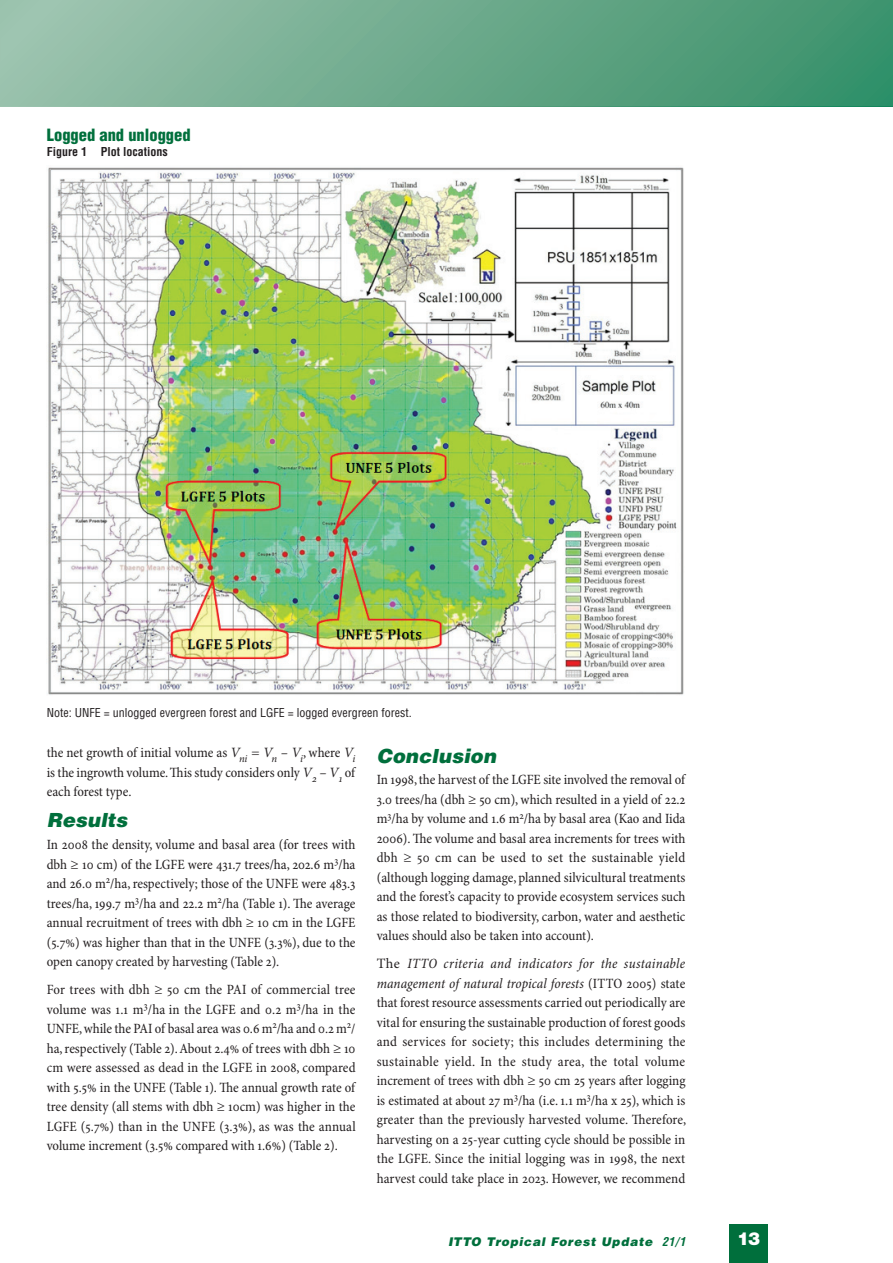
<style>
.page{position:relative;width:893px;height:1263px;background:#fff}
.page>*{position:absolute;margin:0;border:0;box-sizing:border-box;transform-origin:0 0}
.t1{font:italic 900 19.5px "Helvetica";letter-spacing:.005em;color:#006f3c}
.t2{font:900 18px "Helvetica Neue";color:#fff}
.t3{font:900 condensed 16.5px "Helvetica";color:#006f3c}
.t4{font:condensed 14.25px/19.5px "Minion Pro";letter-spacing:-.005em;color:#231f20;text-align:justify}
.t5{font:condensed 12px "Helvetica";color:#231f20}
.t6{font:italic 900 12px "Helvetica";letter-spacing:.065em;color:#006f3c}
.t7{font:700 condensed 12px "Helvetica";color:#231f20}
.s1{font-style:italic;font-stretch:normal}
.s2{font-stretch:normal}
.s3{font-style:italic}
.s4{font-weight:700;font-stretch:condensed}
</style>
<div class="page">
<div style="left:0;top:0;width:893px;height:106px;background:linear-gradient(to right,#9fc3af,#389069)"></div>
<div style="left:729px;top:1225px;width:39px;height:38px;background:#006f3c"></div>
<img style="left:48px;top:167px;width:636px;height:528px">
<p class="t3" style="left:47px;top:124px;width:145px">Logged and unlogged</p>
<p class="t7" style="left:47px;top:144px;width:123px">Figure 1 Plot locations</p>
<p class="t5" style="left:47px;top:705px;width:366px">Note: UNFE = unlogged evergreen forest and LGFE = logged evergreen forest.</p>
<p class="t4" style="left:47px;top:744px;width:310px">the net growth of initial volume as <span class="s1">V</span><sub>ni</sub> <span class="s1">= V</span><sub>n</sub> <span class="s1">– V</span><sub>i</sub>, where <span class="s1">V</span><sub>i </sub>is the ingrowth volume. This study considers only <span class="s1">V</span><sub>2</sub> <span class="s1">– V</span><sub>1</sub> of each forest type.</p>
<h1 class="t1" style="left:47px;top:808px;width:82px">Results</h1>
<p class="t4" style="left:47px;top:835px;width:310px">In 2008 the density, volume and basal area (for trees with dbh ≥ 10 cm) of the LGFE were 431.7 trees/ha, 202.6 m<sup>3</sup>/ha and 26.0 m<sup>2</sup>/ha, respectively; those of the UNFE were 483.3 trees/ha, 199.7 m<sup>3</sup>/ha and 22.2 m<sup>2</sup>/ha (Table 1). The average annual recruitment of trees with dbh ≥ 10 cm in the LGFE (5.7%) was higher than that in the UNFE (3.3%), due to the open canopy created by harvesting (Table 2).</p>
<p class="t4" style="left:47px;top:980px;width:310px">For trees with dbh ≥ 50 cm the PAI of commercial tree volume was 1.1 m<sup>3</sup>/ha in the LGFE and 0.2 m<sup>3</sup>/ha in the UNFE, while the PAI of basal area was 0.6 m<sup>2</sup>/ha and 0.2 m<sup>2</sup>/ ha, respectively (Table 2). About 2.4% of trees with dbh ≥ 10 cm were assessed as dead in the LGFE in 2008, compared with 5.5% in the UNFE (Table 1). The annual growth rate of tree density (all stems with dbh ≥ 10cm) was higher in the LGFE (5.7%) than in the UNFE (3.3%), as was the annual volume increment (3.5% compared with 1.6%) (Table 2).</p>
<h1 class="t1" style="left:377px;top:743px;width:121px">Conclusion</h1>
<p class="t4" style="left:377px;top:770px;width:310px">In 1998, the harvest of the LGFE site involved the removal of 3.0 trees/ha (dbh ≥ 50 cm), which resulted in a yield of 22.2 m<sup>3</sup>/ha by volume and 1.6 m<sup>2</sup>/ha by basal area (Kao and Iida 2006). The volume and basal area increments for trees with dbh ≥ 50 cm can be used to set the sustainable yield (although logging damage, planned silvicultural treatments and the forest’s capacity to provide ecosystem services such as those related to biodiversity, carbon, water and aesthetic values should also be taken into account).</p>
<p class="t4" style="left:377px;top:954px;width:311px"><span class="s2">The</span> <span class="s3">ITTO criteria and indicators for the sustainable management of natural tropical forests</span> (ITTO 2005) state that forest resource assessments carried out periodically are vital for ensuring the sustainable production of forest goods and services for society; this includes determining the sustainable yield. In the study area, the total volume increment of trees with dbh ≥ 50 cm 25 years after logging is estimated at about 27 m<sup>3</sup>/ha (i.e. 1.1 m<sup>3</sup>/ha x 25), which is greater than the previously harvested volume. Therefore, harvesting on a 25-year cutting cycle should be possible in the LGFE. Since the initial logging was in 1998, the next harvest could take place in 2023. However, we recommend</p>
<p class="t6" style="left:448px;top:1233px;width:239px">ITTO Tropical Forest Update <span class="s4">21/1</span></p>
<p class="t2" style="left:737px;top:1228px;width:25px">13</p>
</div>
